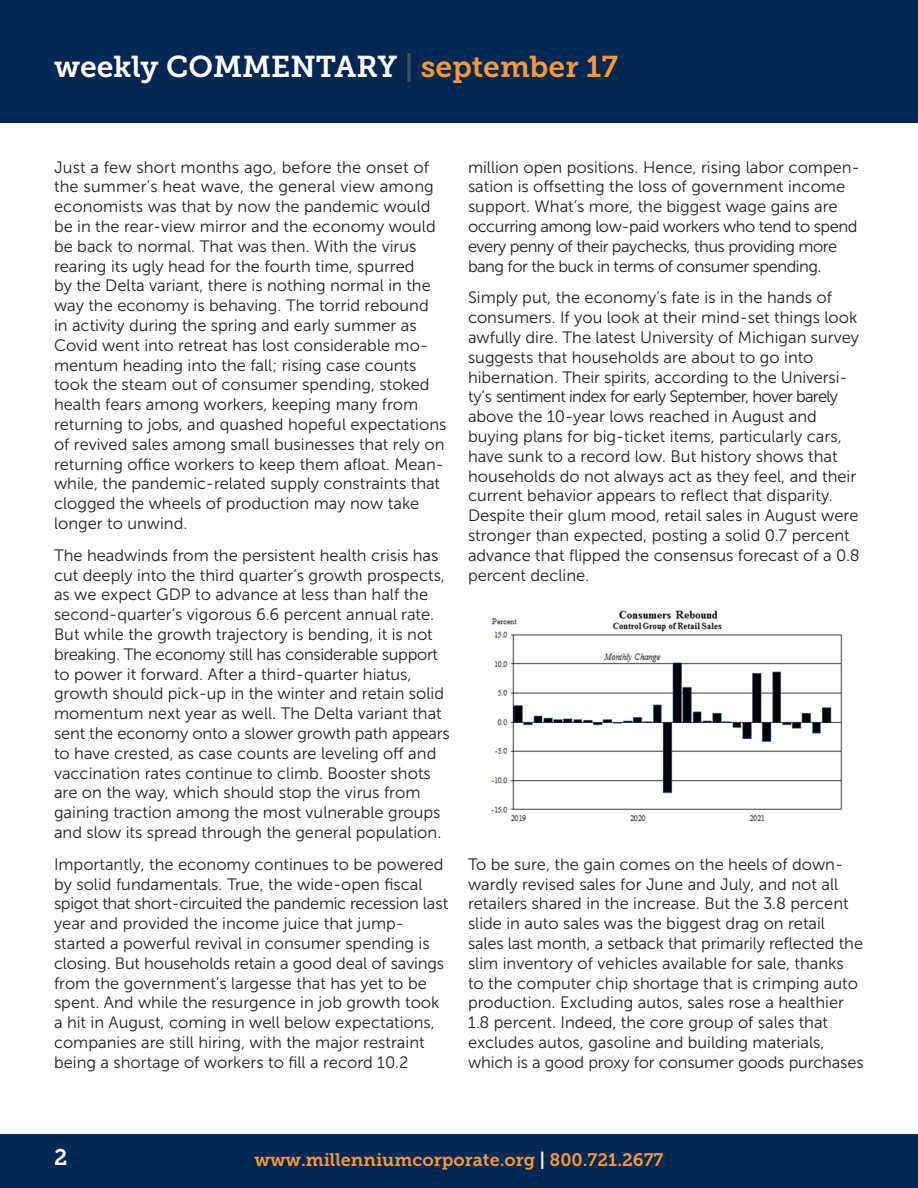
<style>
.page{position:relative;width:918px;height:1188px;background:#fff}
.page>*{position:absolute;margin:0;border:0;box-sizing:border-box;transform-origin:0 0}
.t1{font:30px "Museo Slab 700";color:#fff}
.t2{font:22.5px "Museo Slab 700";color:#fff}
.t3{font:18px "Museo Slab 700";color:#f89937}
.No_Spacing{font:16.5px/19.8px "Museo Sans 300";color:#231f20}
.No_Spacing-2{font:16.5px/19.8px "Museo Sans 300";letter-spacing:-.03em;color:#231f20}
.s1{color:#464b59}
.s2{color:#f89937}
.s3{color:#fff}
</style>
<div class="page">
<div style="left:0;top:0;width:918px;height:122px;background:#002855"></div>
<div style="left:0;top:1134px;width:918px;height:54px;background:#002855"></div>
<img style="left:491px;top:610px;width:351px;height:212px">
<p class="t1" style="left:54px;top:49px;width:565px">weekly COMMENTARY <span class="s1">|</span> <span class="s2">september 17</span></p>
<p class="No_Spacing" style="left:54px;top:157px;width:394px">Just a few short months ago, before the onset of the summer’s heat wave, the general view among economists was that by now the pandemic would be in the rear-view mirror and the economy would be back to normal. That was then. With the virus rearing its ugly head for the fourth time, spurred<br>by the Delta variant, there is nothing normal in the way the economy is behaving. The torrid rebound in activity during the spring and early summer as Covid went into retreat has lost considerable mo&shy;mentum heading into the fall; rising case counts took the steam out of consumer spending, stoked health fears among workers, keeping many from returning to jobs, and quashed hopeful expectations of revived sales among small businesses that rely on returning office workers to keep them afloat. Mean&shy;while, the pandemic-related supply constraints that clogged the wheels of production may now take longer to unwind.</p>
<p class="No_Spacing" style="left:54px;top:545px;width:397px">The headwinds from the persistent health crisis has cut deeply into the third quarter’s growth prospects, as we expect GDP to advance at less than half the second-quarter’s vigorous 6.6 percent annual rate.<br>But while the growth trajectory is bending, it is not breaking. The economy still has considerable support to power it forward. After a third-quarter hiatus, growth should pick-up in the winter and retain solid momentum next year as well. The Delta variant that sent the economy onto a slower growth path appears to have crested, as case counts are leveling off and vaccination rates continue to climb. Booster shots are on the way, which should stop the virus from gaining traction among the most vulnerable groups and slow its spread through the general population.</p>
<p class="No_Spacing" style="left:54px;top:854px;width:396px">Importantly, the economy continues to be powered by solid fundamentals. True, the wide-open fiscal spigot that short-circuited the pandemic recession last year and provided the income juice that jump&shy;started a powerful revival in consumer spending is closing. But households retain a good deal of savings from the government’s largesse that has yet to be spent. And while the resurgence in job growth took a hit in August, coming in well below expectations, companies are still hiring, with the major restraint being a shortage of workers to fill a record 10.2</p>
<p class="No_Spacing-2" style="left:468px;top:157px;width:393px">million open positions. Hence, rising labor compen&shy;sation is offsetting the loss of government income support. What’s more, the biggest wage gains are occurring among low-paid workers who tend to spend every penny of their paychecks, thus providing more bang for the buck in terms of consumer spending.</p>
<p class="No_Spacing" style="left:468px;top:288px;width:393px">Simply put, the economy’s fate is in the hands of consumers. If you look at their mind-set things look awfully dire. The latest University of Michigan survey suggests that households are about to go into hibernation. Their spirits, according to the Universi&shy;ty’s sentiment index for early September, hover barely above the 10-year lows reached in August and buying plans for big-ticket items, particularly cars, have sunk to a record low. But history shows that households do not always act as they feel, and their current behavior appears to reflect that disparity.<br>Despite their glum mood, retail sales in August were stronger than expected, posting a solid 0.7 percent advance that flipped the consensus forecast of a 0.8 percent decline.</p>
<p class="No_Spacing" style="left:468px;top:854px;width:397px">To be sure, the gain comes on the heels of down&shy;wardly revised sales for June and July, and not all retailers shared in the increase. But the 3.8 percent slide in auto sales was the biggest drag on retail sales last month, a setback that primarily reflected the slim inventory of vehicles available for sale, thanks<br>to the computer chip shortage that is crimping auto production. Excluding autos, sales rose a healthier 1.8 percent. Indeed, the core group of sales that excludes autos, gasoline and building materials, which is a good proxy for consumer goods purchases</p>
<p class="t2" style="left:54px;top:1145px;width:15px">2</p>
<p class="t3" style="left:254px;top:1150px;width:411px">www.millenniumcorporate.org <span class="s3">|</span> 800.721.2677</p>
</div>
